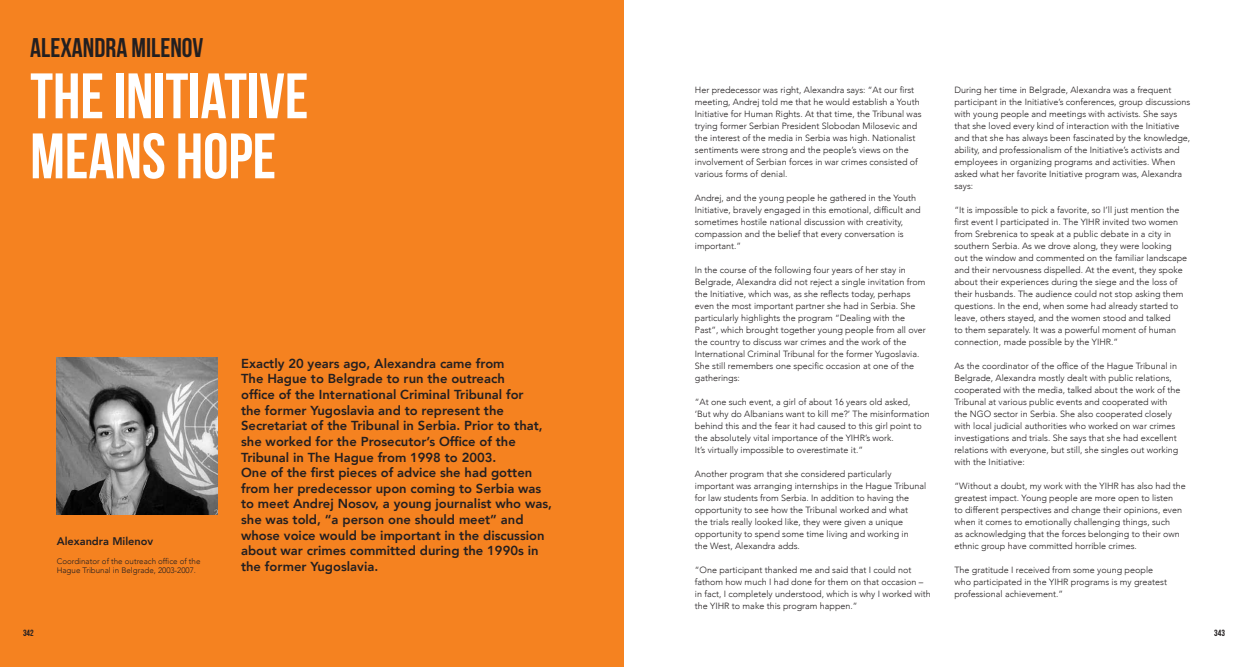
<style>
.page{position:relative;width:1248px;height:667px;background:#fff}
.page>*{position:absolute;margin:0;border:0;box-sizing:border-box;transform-origin:0 0}
.t1{font:700 64px/60px "Bebas Neue";color:#fff}
.t2{font:700 27px "Bebas Neue";color:#231f20}
.t3{font:800 13px/15.6px "Avenir";color:#231f20}
.t4{font:800 11px "Avenir";color:#231f20}
.t5{font:300 9px/12px "Avenir";color:#231f20}
.t6{font:700 9px "Bebas Neue";color:#231f20}
.t7{font:300 8px/9.6px "Avenir";color:#231f20}
</style>
<div class="page">
<div style="left:0;top:0;width:624px;height:666px;background:#f58220"></div>
<img style="left:57px;top:357px;width:160px;height:157px">
<h2 class="t2" style="left:30px;top:33px;width:175px">ALEXANDRA MILENOV</h2>
<h1 class="t1" style="left:30px;top:65px;width:280px">THE INITIATIVE<br>MEANS HOPE</h1>
<p class="t4" style="left:57px;top:532px;width:98px">Alexandra Milenov</p>
<p class="t7" style="left:57px;top:556px;width:145px">Coordinator of the outreach office of the<br>Hague Tribunal in Belgrade, 2003-2007.</p>
<p class="t3" style="left:241px;top:355px;width:312px">Exactly 20 years ago, Alexandra came from<br>The Hague to Belgrade to run the outreach<br>office of the International Criminal Tribunal for<br>the former Yugoslavia and to represent the Secretariat of the Tribunal in Serbia. Prior to that, she worked for the Prosecutor’s Office of the Tribunal in The Hague from 1998 to 2003.<br>One of the first pieces of advice she had gotten from her predecessor upon coming to Serbia was to meet Andrej Nosov, a young journalist who was, she was told, “a person one should meet” and whose voice would be important in the discussion about war crimes committed during the 1990s in the former Yugoslavia.</p>
<p class="t5" style="left:694px;top:84px;width:228px">Her predecessor was right, Alexandra says: “At our first meeting, Andrej told me that he would establish a Youth Initiative for Human Rights. At that time, the Tribunal was trying former Serbian President Slobodan Milosevic and the interest of the media in Serbia was high. Nationalist sentiments were strong and the people’s views on the involvement of Serbian forces in war crimes consisted of various forms of denial.</p>
<p class="t5" style="left:694px;top:191px;width:227px">Andrej, and the young people he gathered in the Youth Initiative, bravely engaged in this emotional, difficult and sometimes hostile national discussion with creativity, compassion and the belief that every conversation is important.”</p>
<p class="t5" style="left:694px;top:263px;width:232px">In the course of the following four years of her stay in Belgrade, Alexandra did not reject a single invitation from the Initiative, which was, as she reflects today, perhaps even the most important partner she had in Serbia. She particularly highlights the program “Dealing with the Past”, which brought together young people from all over the country to discuss war crimes and the work of the International Criminal Tribunal for the former Yugoslavia.<br>She still remembers one specific occasion at one of the gatherings:</p>
<p class="t5" style="left:694px;top:395px;width:236px">“At one such event, a girl of about 16 years old asked,<br>‘But why do Albanians want to kill me?’ The misinformation behind this and the fear it had caused to this girl point to the absolutely vital importance of the YIHR’s work.<br>It’s virtually impossible to overestimate it.”</p>
<p class="t5" style="left:694px;top:467px;width:233px">Another program that she considered particularly important was arranging internships in the Hague Tribunal for law students from Serbia. In addition to having the opportunity to see how the Tribunal worked and what<br>the trials really looked like, they were given a unique opportunity to spend some time living and working in<br>the West, Alexandra adds.</p>
<p class="t5" style="left:694px;top:563px;width:237px">“One participant thanked me and said that I could not fathom how much I had done for them on that occasion – in fact, I completely understood, which is why I worked with the YIHR to make this program happen.”</p>
<p class="t5" style="left:954px;top:84px;width:237px">During her time in Belgrade, Alexandra was a frequent participant in the Initiative’s conferences, group discussions with young people and meetings with activists. She says that she loved every kind of interaction with the Initiative and that she has always been fascinated by the knowledge, ability, and professionalism of the Initiative’s activists and employees in organizing programs and activities. When asked what her favorite Initiative program was, Alexandra says:</p>
<p class="t5" style="left:954px;top:204px;width:234px">“It is impossible to pick a favorite, so I’ll just mention the first event I participated in. The YIHR invited two women from Srebrenica to speak at a public debate in a city in southern Serbia. As we drove along, they were looking<br>out the window and commented on the familiar landscape and their nervousness dispelled. At the event, they spoke about their experiences during the siege and the loss of their husbands. The audience could not stop asking them questions. In the end, when some had already started to leave, others stayed, and the women stood and talked<br>to them separately. It was a powerful moment of human connection, made possible by the YIHR.”</p>
<p class="t5" style="left:954px;top:360px;width:227px">As the coordinator of the office of the Hague Tribunal in Belgrade, Alexandra mostly dealt with public relations, cooperated with the media, talked about the work of the Tribunal at various public events and cooperated with the NGO sector in Serbia. She also cooperated closely with local judicial authorities who worked on war crimes investigations and trials. She says that she had excellent relations with everyone, but still, she singles out working with the Initiative:</p>
<p class="t5" style="left:954px;top:480px;width:233px">“Without a doubt, my work with the YIHR has also had the greatest impact. Young people are more open to listen<br>to different perspectives and change their opinions, even when it comes to emotionally challenging things, such<br>as acknowledging that the forces belonging to their own ethnic group have committed horrible crimes.</p>
<p class="t5" style="left:954px;top:564px;width:214px">The gratitude I received from some young people who participated in the YIHR programs is my greatest professional achievement.”</p>
<p class="t6" style="left:23px;top:627px;width:12px">342</p>
<p class="t6" style="left:1214px;top:627px;width:12px">343</p>
</div>
